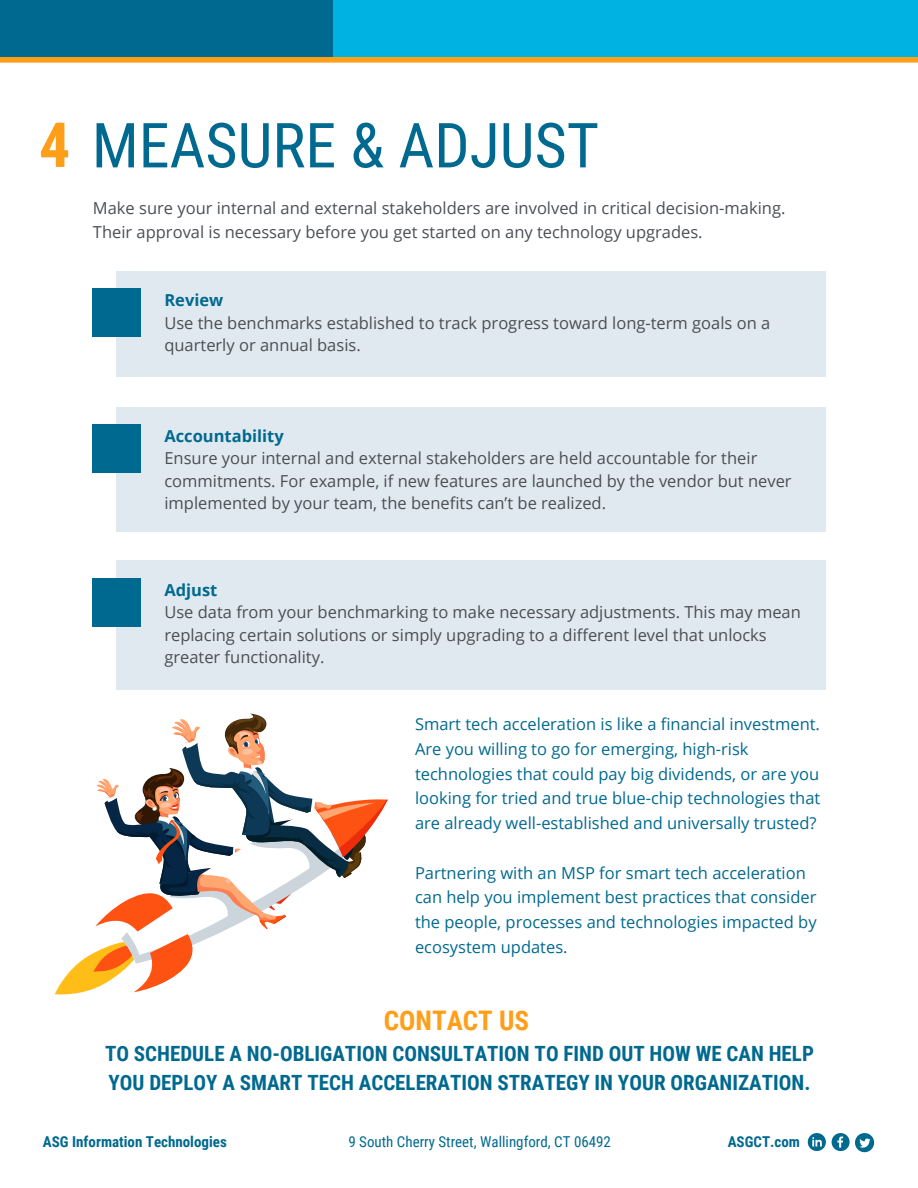
<style>
.page{position:relative;width:918px;height:1188px;background:#fff}
.page>*{position:absolute;margin:0;border:0;box-sizing:border-box;transform-origin:0 0}
.t1{font:62.1px "Roboto Condensed";color:#00698f}
.t2{font:700 27px "Roboto Condensed";color:#ff9e18}
.t3{font:700 21px/29.2px "Roboto Condensed";color:#00698f}
.t4{font:16.5px/24px "Open Sans";color:#4a4e54}
.t5{font:16.5px "Open Sans";color:#00698f}
.t6{font:700 16.5px "Open Sans";color:#00698f}
.t7{font:15px "Roboto Condensed";color:#00698f}
.t8{font:700 15px "Roboto Condensed";color:#00698f}
.s1{font-weight:700;color:#ff9e18}
</style>
<div class="page">
<div style="left:319px;top:0;width:598px;height:57px;background:#00b2e2"></div>
<div style="left:0;top:0;width:333px;height:57px;background:#00698f"></div>
<div style="left:0;top:57px;width:918px;height:6px;background:#ff9e18"></div>
<svg style="left:808px;top:1133px;width:18px;height:18px"></svg>
<svg style="left:832px;top:1133px;width:42px;height:19px"></svg>
<div style="left:117px;top:271px;width:709px;height:106px;background:#e1e9f0"></div>
<div style="left:92px;top:288px;width:49px;height:49px;background:#00698f"></div>
<div style="left:117px;top:561px;width:709px;height:129px;background:#e1e9f0"></div>
<div style="left:92px;top:578px;width:49px;height:48px;background:#00698f"></div>
<div style="left:117px;top:407px;width:709px;height:124px;background:#e1e9f0"></div>
<div style="left:92px;top:424px;width:49px;height:48px;background:#00698f"></div>
<svg style="left:55px;top:714px;width:333px;height:281px"></svg>
<p class="t1" style="left:39px;top:110px;width:562px"><span class="s1">4</span> MEASURE &amp; ADJUST</p>
<p class="t4" style="left:93px;top:195px;width:694px">Make sure your internal and external stakeholders are involved in critical decision-making.<br>Their approval is necessary before you get started on any technology upgrades.</p>
<p class="t6" style="left:164px;top:289px;width:60px">Review</p>
<p class="t4" style="left:164px;top:310px;width:607px">Use the benchmarks established to track progress toward long-term goals on a</p>
<p class="t4" style="left:164px;top:333px;width:198px">quarterly or annual basis.</p>
<p class="t6" style="left:164px;top:424px;width:121px">Accountability</p>
<p class="t4" style="left:164px;top:446px;width:595px">Ensure your internal and external stakeholders are held accountable for their</p>
<p class="t4" style="left:164px;top:468px;width:629px">commitments. For example, if new features are launched by the vendor but never</p>
<p class="t4" style="left:164px;top:491px;width:443px">implemented by your team, the benefits can’t be realized.</p>
<p class="t6" style="left:164px;top:578px;width:55px">Adjust</p>
<p class="t4" style="left:164px;top:600px;width:638px">Use data from your benchmarking to make necessary adjustments. This may mean</p>
<p class="t4" style="left:164px;top:622px;width:604px">replacing certain solutions or simply upgrading to a different level that unlocks</p>
<p class="t4" style="left:164px;top:645px;width:162px">greater functionality.</p>
<p class="t5" style="left:415px;top:713px;width:407px">Smart tech acceleration is like a financial investment.</p>
<p class="t5" style="left:415px;top:737px;width:335px">Are you willing to go for emerging, high-risk</p>
<p class="t5" style="left:415px;top:762px;width:406px">technologies that could pay big dividends, or are you</p>
<p class="t5" style="left:415px;top:787px;width:407px">looking for tried and true blue-chip technologies that</p>
<p class="t5" style="left:415px;top:812px;width:403px">are already well-established and universally trusted?</p>
<p class="t5" style="left:415px;top:861px;width:392px">Partnering with an MSP for smart tech acceleration</p>
<p class="t5" style="left:415px;top:886px;width:403px">can help you implement best practices that consider</p>
<p class="t5" style="left:415px;top:911px;width:403px">the people, processes and technologies impacted by</p>
<p class="t5" style="left:415px;top:935px;width:154px">ecosystem updates.</p>
<p class="t2" style="left:384px;top:1005px;width:147px">CONTACT US</p>
<p class="t3" style="left:105px;top:1039px;width:710px">TO SCHEDULE A NO-OBLIGATION CONSULTATION TO FIND OUT HOW WE CAN HELP<br>YOU DEPLOY A SMART TECH ACCELERATION STRATEGY IN YOUR ORGANIZATION.</p>
<p class="t8" style="left:43px;top:1133px;width:185px">ASG Information Technologies</p>
<p class="t7" style="left:348px;top:1133px;width:264px">9 South Cherry Street, Wallingford, CT 06492</p>
<p class="t8" style="left:728px;top:1133px;width:74px">ASGCT.com</p>
</div>
